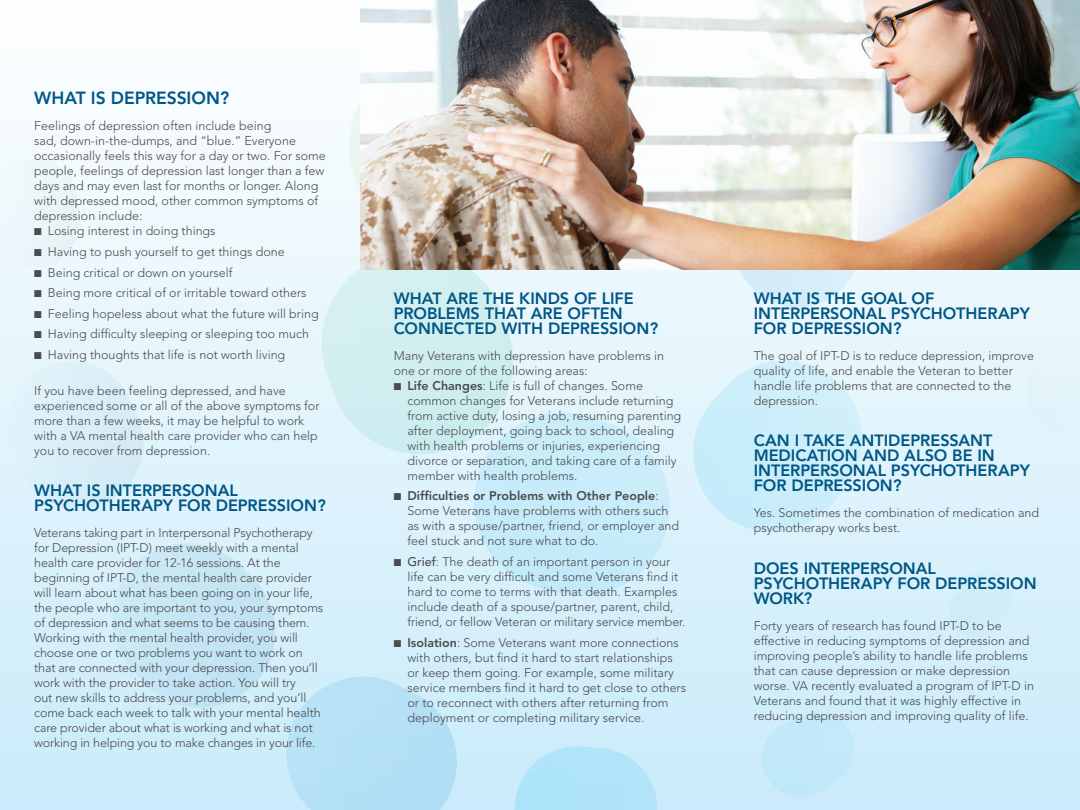
<style>
.page{position:relative;width:1080px;height:810px;background:#fff}
.page>*{position:absolute;margin:0;border:0;box-sizing:border-box;transform-origin:0 0}
.Therapy_Title{font:800 17.5px "Avenir";color:#005685}
.Therapy_Title-2{font:800 16.25px/15px "Avenir";color:#005685}
.t1{font:300 12.5px/15px "Avenir";color:#4b4c4d}
.s1{font-weight:800}
.s2{font-weight:500}
</style>
<div class="page">
<div style="left:0;top:0;width:1080px;height:810px;background:linear-gradient(to bottom,#fdfefe,#c9ebfa)"></div>
<div style="left:0;top:156px;width:82px;height:114px;background:#edf6fa"></div>
<svg style="left:0;top:355px;width:153px;height:163px;background:#dcf0f9"></svg>
<svg style="left:103px;top:535px;width:365px;height:275px;background:#cae9f8"></svg>
<svg style="left:511px;top:746px;width:149px;height:64px;background:#b5e5f9"></svg>
<svg style="left:757px;top:708px;width:102px;height:95px;background:#c5eaf9"></svg>
<div style="left:945px;top:566px;width:71px;height:75px;background:#d2eef8"></div>
<div style="left:1027px;top:349px;width:53px;height:83px;background:#e3f4fb"></div>
<svg style="left:336px;top:28px;width:24px;height:211px;fill:#f3fafe"></svg>
<svg style="left:310px;top:239px;width:215px;height:227px;background:#d7f0f3"></svg>
<svg style="left:465px;top:403px;width:216px;height:201px;background:#ceedf9"></svg>
<svg style="left:683px;top:352px;width:187px;height:190px;background:#d3effa"></svg>
<svg style="left:716px;top:270px;width:151px;height:44px;background:#e0f2fa"></svg>
<img style="left:360px;top:0;width:720px;height:270px">
<p class="Therapy_Title" style="left:34px;top:88px;width:197px">WHAT IS DEPRESSION?</p>
<p class="t1" style="left:34px;top:119px;width:293px">Feelings of depression often include being<br>sad, down-in-the-dumps, and “blue.” Everyone occasionally feels this way for a day or two. For some people, feelings of depression last longer than a few days and may even last for months or longer. Along with depressed mood, other common symptoms of depression include:</p>
<p class="t1" style="left:34px;top:224px;width:183px">■ Losing interest in doing things</p>
<p class="t1" style="left:34px;top:244px;width:252px">■ Having to push yourself to get things done</p>
<p class="t1" style="left:34px;top:265px;width:200px">■ Being critical or down on yourself</p>
<p class="t1" style="left:34px;top:285px;width:274px">■ Being more critical of or irritable toward others</p>
<p class="t1" style="left:34px;top:306px;width:286px">■ Feeling hopeless about what the future will bring</p>
<p class="t1" style="left:34px;top:327px;width:276px">■ Having difficulty sleeping or sleeping too much</p>
<p class="t1" style="left:34px;top:347px;width:253px">■ Having thoughts that life is not worth living</p>
<p class="t1" style="left:34px;top:383px;width:287px">If you have been feeling depressed, and have experienced some or all of the above symptoms for more than a few weeks, it may be helpful to work with a VA mental health care provider who can help you to recover from depression.</p>
<p class="Therapy_Title-2" style="left:34px;top:483px;width:293px">WHAT IS INTERPERSONAL<br>PSYCHOTHERAPY FOR DEPRESSION?</p>
<p class="t1" style="left:34px;top:525px;width:291px">Veterans taking part in Interpersonal Psychotherapy for Depression (IPT-D) meet weekly with a mental health care provider for 12-16 sessions. At the beginning of IPT-D, the mental health care provider will learn about what has been going on in your life, the people who are important to you, your symptoms of depression and what seems to be causing them.<br>Working with the mental health provider, you will choose one or two problems you want to work on that are connected with your depression. Then you’ll work with the provider to take action. You will try<br>out new skills to address your problems, and you’ll come back each week to talk with your mental health care provider about what is working and what is not working in helping you to make changes in your life.</p>
<p class="Therapy_Title-2" style="left:394px;top:290px;width:266px">WHAT ARE THE KINDS OF LIFE<br>PROBLEMS THAT ARE OFTEN<br>CONNECTED WITH DEPRESSION?</p>
<p class="t1" style="left:394px;top:348px;width:272px">Many Veterans with depression have problems in one or more of the following areas:</p>
<p class="t1" style="left:408px;top:378px;width:275px;text-indent:-14px">■ <span class="s1">Life Changes</span>: Life is full of changes. Some common changes for Veterans include returning from active duty, losing a job, resuming parenting after deployment, going back to school, dealing with health problems or injuries, experiencing divorce or separation, and taking care of a family member with health problems.</p>
<p class="t1" style="left:408px;top:489px;width:273px;text-indent:-14px">■ <span class="s1">Difficulties or Problems with Other People</span>:<br>Some Veterans have problems with others such as with a spouse/partner, friend, or employer and feel stuck and not sure what to do.</p>
<p class="t1" style="left:408px;top:554px;width:279px;text-indent:-14px">■ <span class="s2">Grief</span>: The death of an important person in your life can be very difficult and some Veterans find it hard to come to terms with that death. Examples include death of a spouse/partner, parent, child, friend, or fellow Veteran or military service member.</p>
<p class="t1" style="left:408px;top:635px;width:280px;text-indent:-14px">■ <span class="s1">Isolation</span>: Some Veterans want more connections with others, but find it hard to start relationships or keep them going. For example, some military service members find it hard to get close to others or to reconnect with others after returning from deployment or completing military service.</p>
<p class="Therapy_Title-2" style="left:754px;top:290px;width:278px">WHAT IS THE GOAL OF<br>INTERPERSONAL PSYCHOTHERAPY<br>FOR DEPRESSION?</p>
<p class="t1" style="left:754px;top:348px;width:282px">The goal of IPT-D is to reduce depression, improve quality of life, and enable the Veteran to better handle life problems that are connected to the depression.</p>
<p class="Therapy_Title-2" style="left:754px;top:433px;width:278px">CAN I TAKE ANTIDEPRESSANT<br>MEDICATION AND ALSO BE IN<br>INTERPERSONAL PSYCHOTHERAPY<br>FOR DEPRESSION?</p>
<p class="t1" style="left:754px;top:506px;width:287px">Yes. Sometimes the combination of medication and psychotherapy works best.</p>
<p class="Therapy_Title-2" style="left:754px;top:560px;width:284px">DOES INTERPERSONAL<br>PSYCHOTHERAPY FOR DEPRESSION<br>WORK?</p>
<p class="t1" style="left:754px;top:618px;width:282px">Forty years of research has found IPT-D to be effective in reducing symptoms of depression and improving people’s ability to handle life problems that can cause depression or make depression worse. VA recently evaluated a program of IPT-D in Veterans and found that it was highly effective in reducing depression and improving quality of life.</p>
</div>
